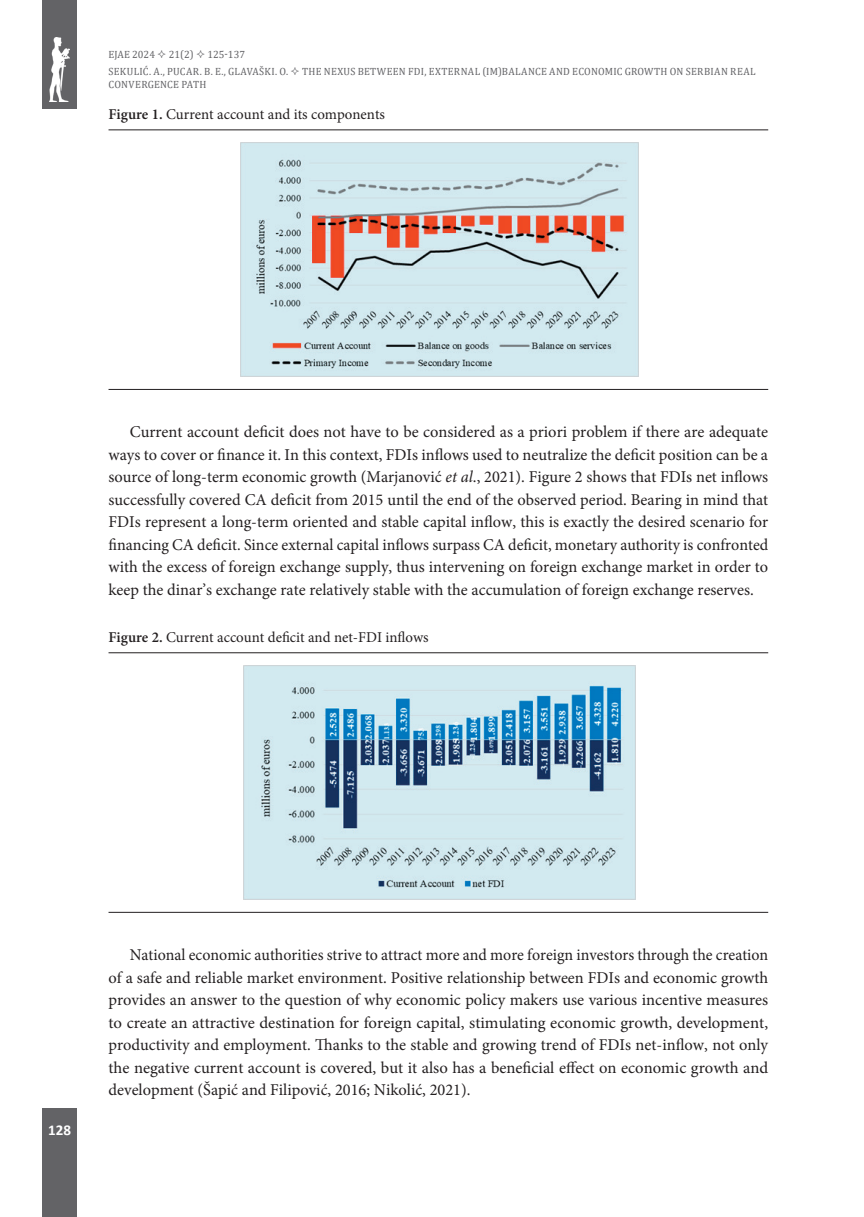
<style>
.page{position:relative;width:864px;height:1217px;background:#fff}
.page>*{position:absolute;margin:0;border:0;box-sizing:border-box;transform-origin:0 0}
.t1{font:16.5px/22.5px "Minion Pro";color:#231f20;text-align:justify}
.t2{font:16.5px/22.5px "Minion Pro";color:#231f20;text-align:justify;scale:.96 1}
.t3{font:15px "Minion Pro";color:#231f20}
.t4{font:700 15px "Calibri";color:#fff}
.t5{font:10.5px/16.8px "Cambria";letter-spacing:.025em;color:#636366}
.t6{font:10.5px "Cambria";color:#636366}
.s1{font-weight:600}
.s2{font-style:italic}
</style>
<div class="page">
<div style="left:43px;top:0;width:34px;height:108px;background:#636366"></div>
<div style="left:43px;top:1108px;width:34px;height:108px;background:#636366"></div>
<img style="left:49px;top:37px;width:21px;height:64px">
<hr style="left:108px;top:130px;width:659px;height:1px;background:#231f20">
<hr style="left:108px;top:389px;width:659px;height:1px;background:#231f20">
<img style="left:240px;top:143px;width:397px;height:233px">
<hr style="left:108px;top:652px;width:659px;height:1px;background:#231f20">
<hr style="left:108px;top:911px;width:659px;height:1px;background:#231f20">
<img style="left:243px;top:665px;width:392px;height:234px">
<p class="t6" style="left:108px;top:49px;width:48px">EJAE 2024</p>
<p class="t5" style="left:169px;top:46px;width:26px">21(2)</p>
<p class="t5" style="left:108px;top:46px;width:181px;text-indent:99px">125-137<br>SEKULIĆ. A., PUCAR. B. E., GLAVAŠKI. O.</p>
<p class="t5" style="left:108px;top:76px;width:99px">CONVERGENCE PATH</p>
<p class="t5" style="left:302px;top:63px;width:455px">THE NEXUS BETWEEN FDI, EXTERNAL (IM)BALANCE AND ECONOMIC GROWTH ON SERBIAN REAL</p>
<p class="t3" style="left:108px;top:104px;width:278px"><span class="s1">Figure 1.</span> Current account and its components</p>
<p class="t1" style="left:108px;top:420px;width:661px;text-indent:21px">Current account deficit does not have to be considered as a priori problem if there are adequate ways to cover or finance it. In this context, FDIs inflows used to neutralize the deficit position can be a source of long-term economic growth (Marjanović <span class="s2">et al</span>., 2021). Figure 2 shows that FDIs net inflows successfully covered CA deficit from 2015 until the end of the observed period. Bearing in mind that FDIs represent a long-term oriented and stable capital inflow, this is exactly the desired scenario for financing CA deficit. Since external capital inflows surpass CA deficit, monetary authority is confronted with the excess of foreign exchange supply, thus intervening on foreign exchange market in order to keep the dinar’s exchange rate relatively stable with the accumulation of foreign exchange reserves.</p>
<p class="t3" style="left:108px;top:627px;width:321px"><span class="s1">Figure 2.</span> Current account deficit and net-FDI inflows</p>
<p class="t4" style="left:48px;top:1118px;width:24px">128</p>
<p class="t2" style="left:108px;top:943px;width:688px;text-indent:21px">National economic authorities strive to attract more and more foreign investors through the creation of a safe and reliable market environment. Positive relationship between FDIs and economic growth provides an answer to the question of why economic policy makers use various incentive measures to create an attractive destination for foreign capital, stimulating economic growth, development, productivity and employment. Thanks to the stable and growing trend of FDIs net-inflow, not only the negative current account is covered, but it also has a beneficial effect on economic growth and development (Šapić and Filipović, 2016; Nikolić, 2021).</p>
</div>
